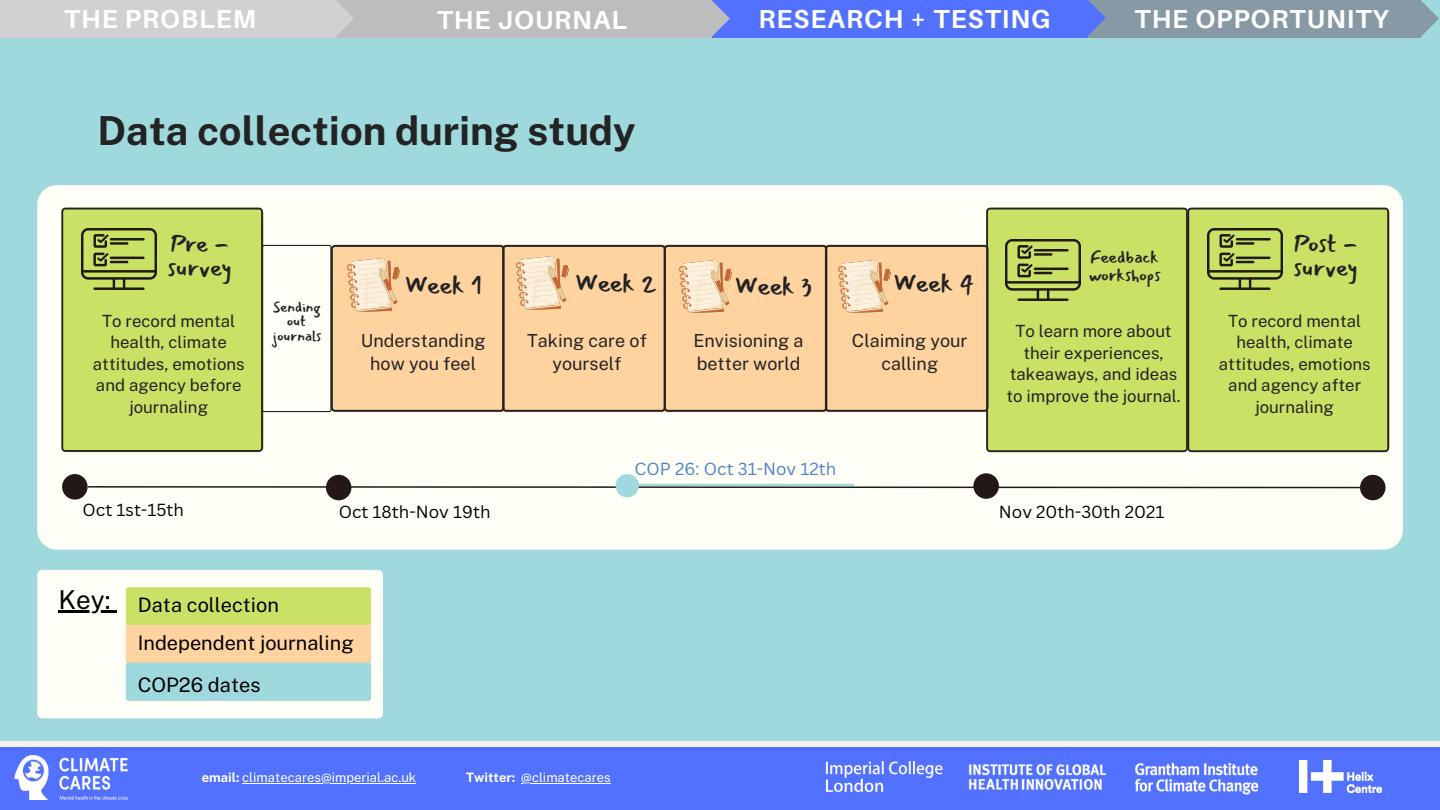
<style>
.page{position:relative;width:1440px;height:810px;background:#a0d9dd}
.page>*{position:absolute;margin:0;border:0;box-sizing:border-box;transform-origin:0 0}
.t1{font:700 40px "Public Sans";color:#232323}
.t2{font:26.2px "Mansalva";color:#232323}
.t3{font:700 26px "Aileron";letter-spacing:.04em;color:#fff}
.t4{font:24.5px/24.1px "Mansalva";color:#232323}
.t5{font:20px/37.7px "Public Sans";color:#000}
.t6{font:18px/23px "Public Sans";color:#232323;text-align:center}
.t7{font:17.5px/17.2px "Mansalva";color:#232323}
.t8{font:17px "Canva Sans";color:#000}
.t9{font:17px "Canva Sans";color:#4c81cb}
.t10{font:16.8px/21.5px "Public Sans";color:#232323;text-align:center}
.t11{font:14.7px/14.2px "Mansalva";color:#232323;text-align:center}
.t12{font:13px "Public Sans";color:#fff}
.s1{font-weight:700}
</style>
<div class="page">
<div style="left:37px;top:185px;width:1366px;height:365px;background:#fffff7;border-radius:20px"></div>
<div style="left:1188px;top:208px;width:201px;height:244px;background:#c9e265"></div>
<img style="left:1207px;top:229px;width:75px;height:61px">
<div style="left:986px;top:208px;width:202px;height:244px;background:#c9e265"></div>
<div style="left:61px;top:208px;width:202px;height:244px;background:#c9e265"></div>
<img style="left:81px;top:229px;width:75px;height:61px">
<svg style="left:262px;top:245px;width:727px;height:167px;background:#f4cfa4"></svg>
<svg style="left:88px;top:485px;width:1272px;height:4px"></svg>
<div style="left:62px;top:474px;width:26px;height:26px;background:#231815;border-radius:50%"></div>
<div style="left:326px;top:475px;width:25px;height:25px;background:#231815;border-radius:50%"></div>
<div style="left:973px;top:473px;width:26px;height:26px;background:#231815;border-radius:50%"></div>
<img style="left:1006px;top:240px;width:75px;height:60px">
<div style="left:616px;top:474px;width:23px;height:23px;background:#a0d9dd;border-radius:50%"></div>
<hr style="left:628px;top:484px;width:225px;height:2px;background:#a0d9dd">
<div style="left:1360px;top:475px;width:26px;height:25px;background:#231815;border-radius:50%"></div>
<div style="left:37px;top:570px;width:346px;height:148px;background:#fffff7;border-radius:5px"></div>
<hr style="left:59px;top:610px;width:52px;height:3px;background:#000">
<svg style="left:111px;top:610px;width:6px;height:3px"></svg>
<div style="left:126px;top:587px;width:245px;height:39px;background:#c9e265;border-radius:2px"></div>
<div style="left:126px;top:625px;width:245px;height:38px;background:#ffd3a0;border-radius:2px"></div>
<div style="left:126px;top:663px;width:245px;height:38px;background:#a0d9dd;border-radius:2px"></div>
<div style="left:0;top:0;width:337px;height:37px;background:#d1d1d1"></div>
<div style="left:1062px;top:0;width:359px;height:37px;background:#8899a6"></div>
<div style="left:711px;top:0;width:377px;height:37px;background:#5271ff"></div>
<div style="left:335px;top:0;width:377px;height:37px;background:#bdbdbd"></div>
<svg style="left:315px;top:0;width:39px;height:38px"></svg>
<svg style="left:691px;top:1px;width:39px;height:37px"></svg>
<svg style="left:1067px;top:0;width:39px;height:38px"></svg>
<svg style="left:1400px;top:1px;width:39px;height:37px"></svg>
<svg style="left:0;top:741px;width:1440px;height:7px;background:#dcdff4"></svg>
<div style="left:0;top:748px;width:1440px;height:62px;background:#5271ff"></div>
<img style="left:15px;top:756px;width:112px;height:43px">
<img style="left:825px;top:761px;width:118px;height:31px">
<img style="left:968px;top:764px;width:139px;height:26px">
<img style="left:1135px;top:762px;width:124px;height:33px">
<img style="left:1299px;top:761px;width:83px;height:32px">
<hr style="left:242px;top:783px;width:174px;height:1px;background:#fff">
<hr style="left:521px;top:783px;width:90px;height:1px;background:#fff">
<h3 class="t3" style="left:64px;top:3px;width:194px">THE PROBLEM</h3>
<h3 class="t3" style="left:437px;top:4px;width:192px">THE JOURNAL</h3>
<h3 class="t3" style="left:759px;top:3px;width:293px">RESEARCH + TESTING</h3>
<h3 class="t3" style="left:1135px;top:3px;width:256px">THE OPPORTUNITY</h3>
<h1 class="t1" style="left:97px;top:107px;width:540px">Data collection during study</h1>
<h3 class="t4" style="left:168px;top:231px;width:66px">Pre - survey</h3>
<p class="t10" style="left:93px;top:310px;width:153px">To record mental health, climate attitudes, emotions and agency before journaling</p>
<p class="t11" style="left:272px;top:300px;width:51px">Sending out journals</p>
<h2 class="t2" style="left:405px;top:271px;width:79px">Week 1</h2>
<p class="t6" style="left:361px;top:329px;width:126px">Understanding how you feel</p>
<h2 class="t2" style="left:575px;top:269px;width:82px">Week 2</h2>
<p class="t6" style="left:527px;top:329px;width:121px">Taking care of yourself</p>
<h2 class="t2" style="left:735px;top:272px;width:78px">Week 3</h2>
<p class="t6" style="left:693px;top:329px;width:112px;text-align:left">Envisioning a better world</p>
<h2 class="t2" style="left:893px;top:269px;width:82px">Week 4</h2>
<p class="t6" style="left:852px;top:329px;width:117px">Claiming your calling</p>
<p class="t9" style="left:635px;top:457px;width:203px">COP 26: Oct 31-Nov 12th</p>
<p class="t7" style="left:1089px;top:249px;width:73px">Feedback workshops</p>
<p class="t10" style="left:1006px;top:321px;width:176px">To learn more about their experiences, takeaways, and ideas to improve the journal.</p>
<p class="t8" style="left:83px;top:498px;width:103px">Oct 1st-15th</p>
<p class="t8" style="left:339px;top:499px;width:153px">Oct 18th-Nov 19th</p>
<p class="t8" style="left:999px;top:499px;width:167px">Nov 20th-30th 2021</p>
<p class="t5" style="left:138px;top:586px;width:217px;text-indent:-79px"><sup>Key:</sup> Data collection<br>Independent journaling</p>
<p class="t5" style="left:138px;top:666px;width:124px">COP26 dates</p>
<p class="t12" style="left:202px;top:770px;width:216px"><span class="s1">email:</span> climatecares@imperial.ac.uk</p>
<p class="t12" style="left:466px;top:770px;width:146px"><span class="s1">Twitter:</span> @climatecares</p>
<h3 class="t4" style="left:1294px;top:231px;width:66px">Post - survey</h3>
<p class="t10" style="left:1219px;top:310px;width:153px">To record mental health, climate attitudes, emotions and agency after journaling</p>
</div>
